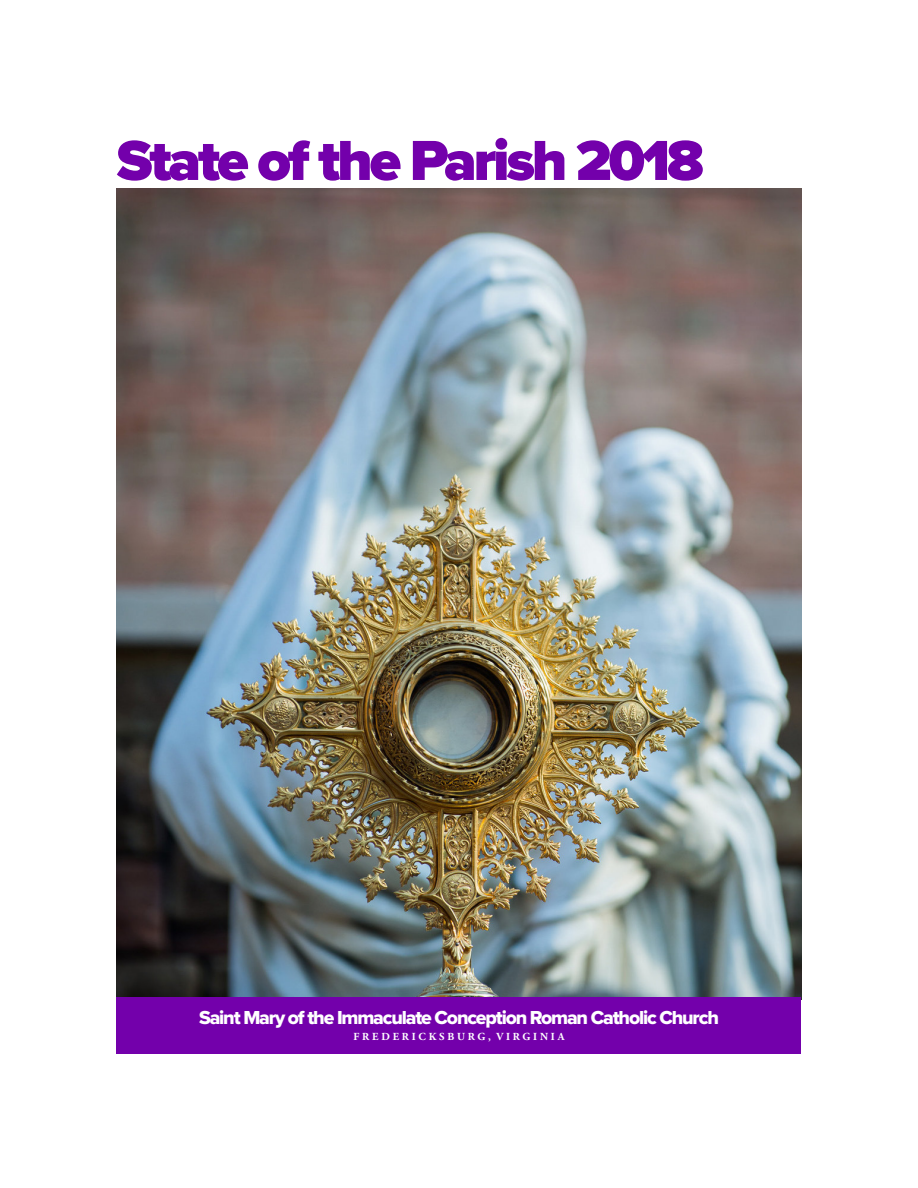
<style>
.page{position:relative;width:918px;height:1188px;background:#fff}
.page>*{position:absolute;margin:0;border:0;box-sizing:border-box;transform-origin:0 0}
.t1{font:900 58.5px "Proxima Nova";letter-spacing:-.055em;color:#7300ab}
.t2{font:19.5px "Proxima Nova Extrabld";letter-spacing:-.06em;color:#fff}
.t3{font:700 10.8px "Adobe Garamond Pro";letter-spacing:.26em;color:#fff}
</style>
<div class="page">
<img style="left:117px;top:189px;width:684px;height:809px">
<div style="left:117px;top:998px;width:684px;height:56px;background:#7300ab"></div>
<p class="t1" style="left:117px;top:125px;width:589px">State of the Parish 2018</p>
<p class="t2" style="left:199px;top:1006px;width:521px">Saint Mary of the Immaculate Conception Roman Catholic Church</p>
<p class="t3" style="left:354px;top:1030px;width:212px">FREDERICKSBURG, VIRGINIA</p>
</div>
